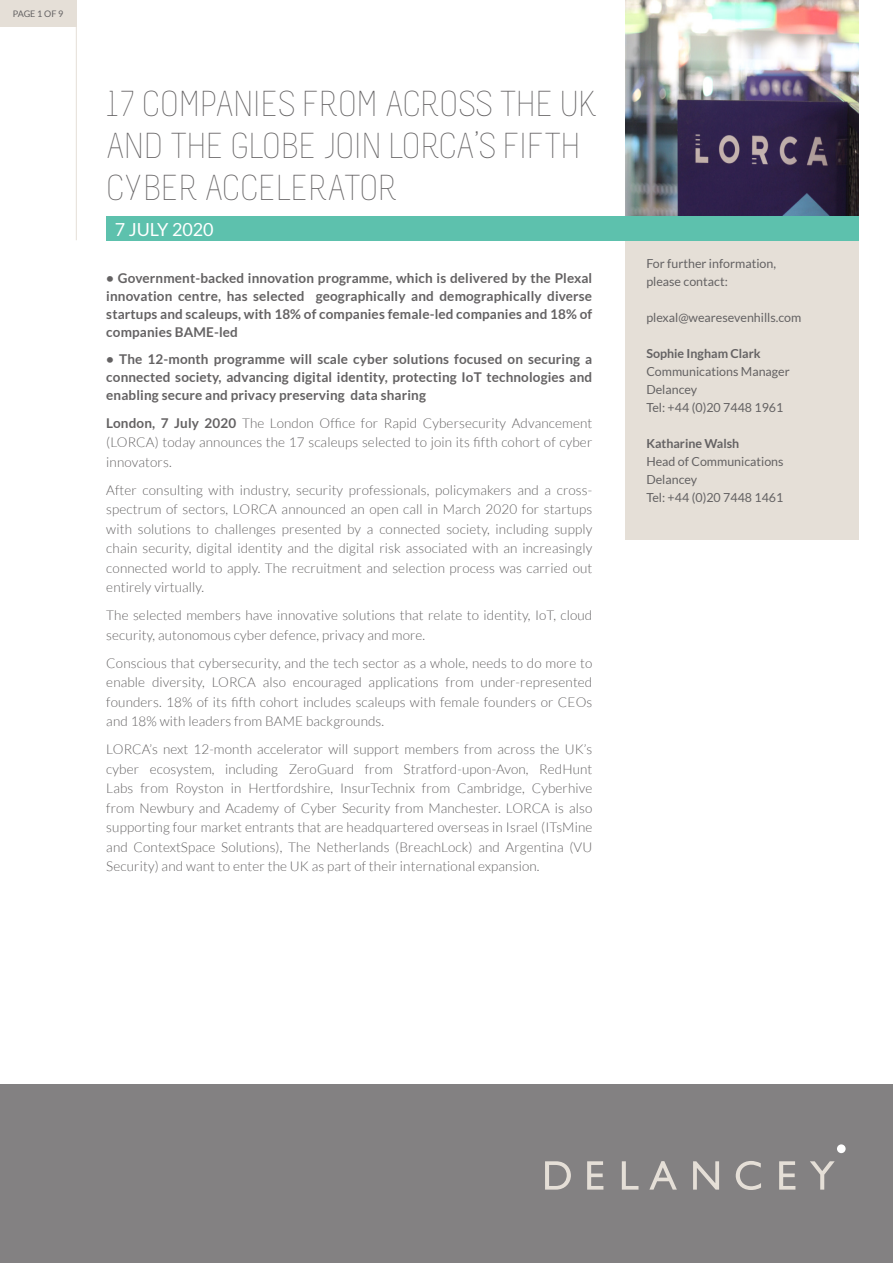
<style>
.page{position:relative;width:893px;height:1263px;background:#fff}
.page>*{position:absolute;margin:0;border:0;box-sizing:border-box;transform-origin:0 0}
.t1{font:300 36px/42px "Melbourne";letter-spacing:-.015em;color:#646263}
.t2{font:18px "Lato";color:#fff}
.t3{font:300 13.5px/19.5px "Lato";letter-spacing:.01em;color:#646263;text-align:justify}
.t4{font:700 13.5px/18px "Lato";letter-spacing:.01em;color:#646263;text-align:justify}
.t5{font:12.45px/18px "Lato";color:#646263}
.t6{font:700 12.45px "Lato";color:#646263}
.t7{font:9px "Lato";letter-spacing:-.01em;color:#646263}
.s1{font-weight:700}
</style>
<div class="page">
<div style="left:0;top:1084px;width:893px;height:179px;background:#838182"></div>
<div style="left:837px;top:1144px;width:9px;height:9px;background:#fff;border-radius:50%"></div>
<svg style="left:545px;top:1161px;width:26px;height:28px"></svg>
<svg style="left:587px;top:1161px;width:16px;height:28px"></svg>
<svg style="left:622px;top:1161px;width:16px;height:28px"></svg>
<svg style="left:649px;top:1161px;width:28px;height:28px"></svg>
<svg style="left:693px;top:1161px;width:26px;height:28px"></svg>
<svg style="left:736px;top:1161px;width:25px;height:29px"></svg>
<svg style="left:779px;top:1161px;width:16px;height:28px"></svg>
<svg style="left:810px;top:1161px;width:25px;height:28px"></svg>
<div style="left:0;top:0;width:76px;height:27px;background:#e5dfd7"></div>
<hr style="left:76px;top:0;width:1px;height:240px;background:#e5dfd7">
<img style="left:625px;top:0;width:234px;height:217px">
<div style="left:625px;top:218px;width:234px;height:322px;background:#e5dfd7"></div>
<div style="left:106px;top:217px;width:753px;height:24px;background:#5dc1ad"></div>
<p class="t7" style="left:13px;top:9px;width:52px">PAGE 1 OF 9</p>
<p class="t1" style="left:106px;top:83px;width:493px">17 COMPANIES FROM ACROSS THE UK<br>AND THE GLOBE JOIN LORCA’S FIFTH<br>CYBER ACCELERATOR</p>
<p class="t2" style="left:115px;top:219px;width:100px">7 JULY 2020</p>
<p class="t4" style="left:106px;top:269px;width:487px">• Government-backed innovation programme, which is delivered by the Plexal innovation centre, has selected geographically and demographically diverse startups and scaleups, with 18% of companies female-led companies and 18% of companies BAME-led</p>
<p class="t4" style="left:106px;top:349px;width:487px">• The 12-month programme will scale cyber solutions focused on securing a connected society, advancing digital identity, protecting IoT technologies and enabling secure and privacy preserving data sharing</p>
<p class="t3" style="left:106px;top:413px;width:488px"><span class="s1">London, 7 July 2020</span> The London Office for Rapid Cybersecurity Advancement (LORCA) today announces the 17 scaleups selected to join its fifth cohort of cyber innovators.</p>
<p class="t3" style="left:106px;top:480px;width:488px">After consulting with industry, security professionals, policymakers and a cross&shy;spectrum of sectors, LORCA announced an open call in March 2020 for startups with solutions to challenges presented by a connected society, including supply chain security, digital identity and the digital risk associated with an increasingly connected world to apply. The recruitment and selection process was carried out entirely virtually.</p>
<p class="t3" style="left:106px;top:605px;width:488px">The selected members have innovative solutions that relate to identity, IoT, cloud security, autonomous cyber defence, privacy and more.</p>
<p class="t3" style="left:106px;top:653px;width:488px">Conscious that cybersecurity, and the tech sector as a whole, needs to do more to enable diversity, LORCA also encouraged applications from under-represented founders. 18% of its fifth cohort includes scaleups with female founders or CEOs and 18% with leaders from BAME backgrounds.</p>
<p class="t3" style="left:106px;top:739px;width:488px">LORCA’s next 12-month accelerator will support members from across the UK’s cyber ecosystem, including ZeroGuard from Stratford-upon-Avon, RedHunt Labs from Royston in Hertfordshire, InsurTechnix from Cambridge, Cyberhive from Newbury and Academy of Cyber Security from Manchester. LORCA is also supporting four market entrants that are headquartered overseas in Israel (ITsMine and ContextSpace Solutions), The Netherlands (BreachLock) and Argentina (VU Security) and want to enter the UK as part of their international expansion.</p>
<p class="t5" style="left:646px;top:254px;width:131px">For further information, please contact:</p>
<p class="t5" style="left:646px;top:308px;width:157px">plexal@wearesevenhills.com</p>
<p class="t6" style="left:646px;top:346px;width:116px">Sophie Ingham Clark</p>
<p class="t5" style="left:646px;top:362px;width:145px">Communications Manager</p>
<p class="t5" style="left:646px;top:380px;width:52px">Delancey</p>
<p class="t5" style="left:646px;top:398px;width:139px">Tel: +44 (0)20 7448 1961</p>
<p class="t6" style="left:646px;top:436px;width:94px">Katharine Walsh</p>
<p class="t5" style="left:646px;top:452px;width:139px">Head of Communications</p>
<p class="t5" style="left:646px;top:470px;width:52px">Delancey</p>
<p class="t5" style="left:646px;top:488px;width:139px">Tel: +44 (0)20 7448 1461</p>
</div>
